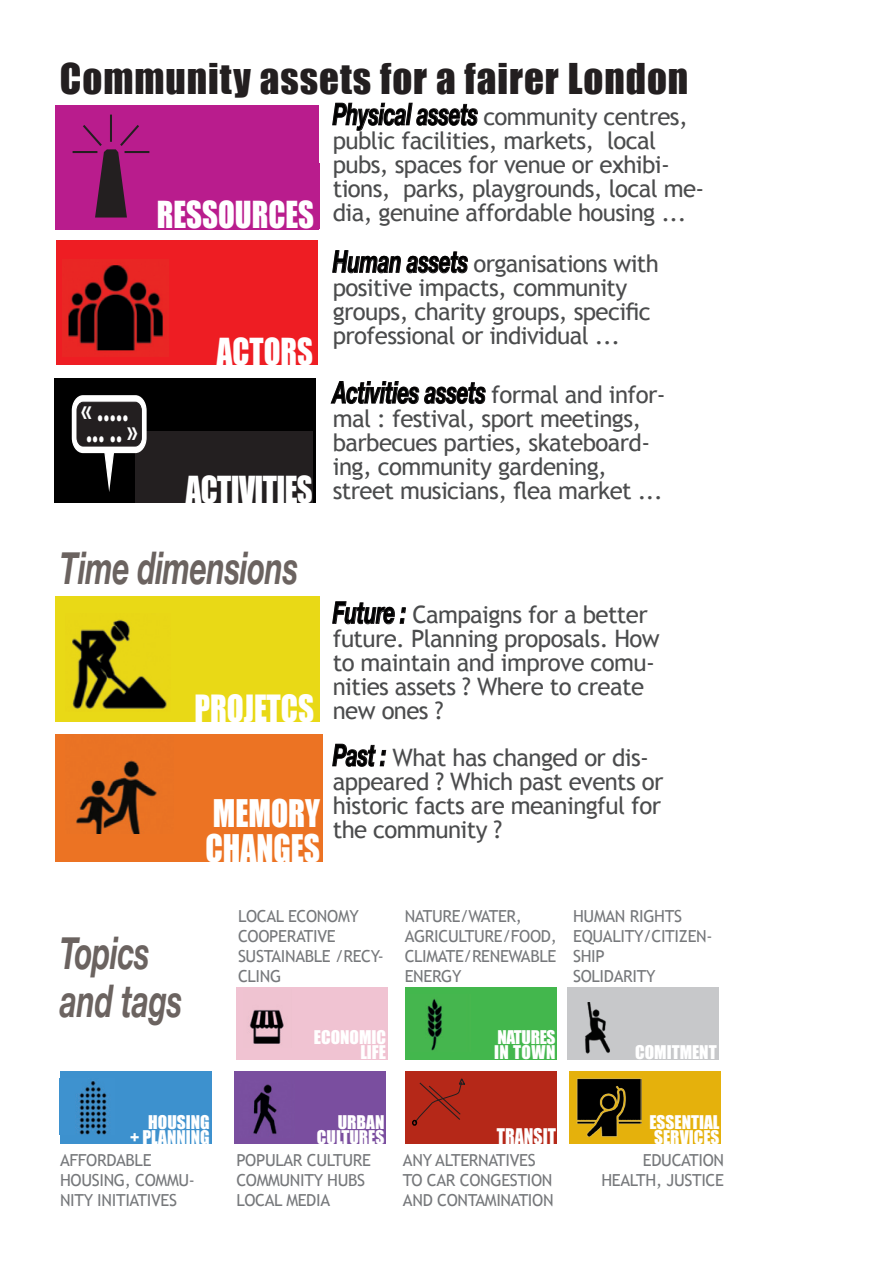
<style>
.page{position:relative;width:893px;height:1263px;background:#fff}
.page>*{position:absolute;margin:0;border:0;box-sizing:border-box;transform-origin:0 0}
.t1{font:italic 700 45px "Helvetica Neue";letter-spacing:-.01em;color:#6b6360;scale:.67 1}
.t2{font:39px "Impact";letter-spacing:.025em;color:#231f20}
.t3{font:34.95px "Impact";color:#fff;scale:.9 1}
.t4{font:34.5px "Impact";color:#fff;scale:.9 1}
.t5{font:34.2px "Impact";color:#fff;scale:.9 1}
.t6{font:34.2px "Impact";letter-spacing:-.02em;color:#fff;scale:.9 1}
.t7{font:700 33px "Myriad Pro";color:#fff;scale:.73 1}
.t8{font:italic 700 30.3px "Helvetica Neue";letter-spacing:-.01em;color:#000;scale:.67 1}
.t9{font:24px/24px "Trebuchet MS";letter-spacing:-.025em;color:#4b4c4d}
.t10{font:19.8px "Impact";color:#fff;scale:.9 1}
.t11{font:17.4px "Impact";color:#fff}
.t12{font:17.4px "Impact";letter-spacing:-.02em;color:#fff}
.t13{font:16.5px/20px "Trebuchet MS";letter-spacing:-.02em;color:#76787b}
.s1{font-family:"Helvetica Neue";font-weight:700;font-style:italic;font-size:30.3px;color:#000}
.s2{font-family:"Trebuchet MS";font-weight:400;font-style:normal;font-size:24px;color:#4b4c4d}
</style>
<div class="page">
<div style="left:55px;top:105px;width:264px;height:125px;background:#b91c8d"></div>
<div style="left:56px;top:240px;width:262px;height:125px;background:#ee1d23"></div>
<img style="left:68px;top:264px;width:96px;height:87px">
<div style="left:54px;top:378px;width:262px;height:125px;background:#000"></div>
<div style="left:135px;top:432px;width:178px;height:71px;background:#231f20"></div>
<svg style="left:72px;top:395px;width:75px;height:97px"></svg>
<svg style="left:332px;top:250px;width:136px;height:24px"></svg>
<svg style="left:331px;top:381px;width:155px;height:24px"></svg>
<svg style="left:72px;top:102px;width:406px;height:116px"></svg>
<div style="left:55px;top:734px;width:268px;height:128px;background:#ec7323"></div>
<img style="left:76px;top:760px;width:81px;height:73px">
<div style="left:55px;top:596px;width:264px;height:126px;background:#e9d916"></div>
<img style="left:72px;top:619px;width:95px;height:90px">
<svg style="left:332px;top:601px;width:74px;height:23px"></svg>
<svg style="left:332px;top:744px;width:54px;height:23px"></svg>
<div style="left:60px;top:1072px;width:152px;height:72px;background:#3d91ce"></div>
<img style="left:75px;top:1080px;width:34px;height:54px">
<div style="left:567px;top:987px;width:151px;height:72px;background:#c7c8ca"></div>
<img style="left:585px;top:1002px;width:25px;height:52px">
<div style="left:406px;top:1072px;width:151px;height:72px;background:#b52818"></div>
<svg style="left:412px;top:1078px;width:53px;height:48px"></svg>
<div style="left:234px;top:1072px;width:152px;height:72px;background:#7a4e9f"></div>
<img style="left:253px;top:1084px;width:24px;height:50px">
<div style="left:570px;top:1072px;width:151px;height:72px;background:#e5b10c"></div>
<img style="left:577px;top:1078px;width:65px;height:59px">
<div style="left:236px;top:987px;width:152px;height:72px;background:#f0c3d2"></div>
<img style="left:249px;top:1009px;width:35px;height:35px">
<div style="left:406px;top:987px;width:151px;height:72px;background:#43b74d"></div>
<img style="left:427px;top:998px;width:16px;height:53px">
<p class="t2" style="left:60px;top:48px;width:630px">Community assets for a fairer London</p>
<h3 class="t7" style="left:81px;top:389px;width:67px">« .....</h3>
<h3 class="t7" style="left:86px;top:409px;width:73px">... .. »</h3>
<p class="t5" style="left:157px;top:188px;width:176px">RESSOURCES</p>
<p class="t5" style="left:217px;top:325px;width:108px">ACTORS</p>
<p class="t6" style="left:186px;top:463px;width:143px">ACTIVITIES</p>
<p class="t9" style="left:333px;top:105px;width:373px"><span class="s1">Physical assets</span> community centres, public facilities, markets, local pubs, spaces for venue or exhibi&shy;tions, parks, playgrounds, local me&shy;dia, genuine affordable housing ...</p>
<p class="t9" style="left:333px;top:252px;width:328px"><span class="s1">Human assets</span> organisations with positive impacts, community groups, charity groups, specific professional or individual ...</p>
<p class="t8" style="left:333px;top:369px;width:498px">Activities assets <span class="s2">formal and infor-</span></p>
<p class="t9" style="left:333px;top:407px;width:332px">mal : festival, sport meetings, barbecues parties, skateboard&shy;ing, community gardening, street musicians, flea market ...</p>
<p class="t1" style="left:60px;top:533px;width:358px">Time dimensions</p>
<p class="t4" style="left:195px;top:682px;width:134px">PROJETCS</p>
<p class="t3" style="left:213px;top:786px;width:121px">MEMORY</p>
<p class="t3" style="left:205px;top:821px;width:129px">CHANGES</p>
<p class="t9" style="left:333px;top:603px;width:328px"><span class="s1">Future :</span> Campaigns for a better future. Planning proposals. How to maintain and improve comu&shy;nities assets ? Where to create new ones ?</p>
<p class="t9" style="left:333px;top:746px;width:332px"><span class="s1">Past :</span> What has changed or dis&shy;appeared ? Which past events or historic facts are meaningful for the community ?</p>
<p class="t1" style="left:60px;top:917px;width:135px">Topics</p>
<p class="t1" style="left:60px;top:965px;width:184px">and tags</p>
<p class="t11" style="left:148px;top:1108px;width:63px">HOUSING</p>
<p class="t11" style="left:130px;top:1124px;width:81px">+ PLANNING</p>
<p class="t13" style="left:60px;top:1151px;width:93px">AFFORDABLE</p>
<p class="t13" style="left:60px;top:1171px;width:136px">HOUSING, COMMU-<br>NITY INITIATIVES</p>
<p class="t13" style="left:238px;top:907px;width:122px">LOCAL ECONOMY</p>
<p class="t13" style="left:238px;top:927px;width:99px">COOPERATIVE</p>
<p class="t13" style="left:238px;top:946px;width:148px">SUSTAINABLE /RECY-<br>CLING</p>
<p class="t13" style="left:405px;top:907px;width:154px">NATURE/WATER,<br>AGRICULTURE/FOOD,<br>CLIMATE/RENEWABLE<br>ENERGY</p>
<p class="t13" style="left:573px;top:907px;width:110px">HUMAN RIGHTS</p>
<p class="t13" style="left:573px;top:927px;width:141px">EQUALITY/CITIZEN-<br>SHIP</p>
<p class="t13" style="left:573px;top:966px;width:84px">SOLIDARITY</p>
<p class="t11" style="left:314px;top:1023px;width:74px">ECONOMIC</p>
<p class="t11" style="left:360px;top:1039px;width:27px">LIFE</p>
<p class="t12" style="left:497px;top:1023px;width:60px">NATURES</p>
<p class="t11" style="left:494px;top:1039px;width:63px">IN TOWN</p>
<p class="t11" style="left:635px;top:1039px;width:83px">COMITMENT</p>
<p class="t11" style="left:338px;top:1108px;width:48px">URBAN</p>
<p class="t11" style="left:317px;top:1124px;width:69px">CULTURES</p>
<p class="t13" style="left:236px;top:1151px;width:136px">POPULAR CULTURE</p>
<p class="t13" style="left:236px;top:1171px;width:130px">COMMUNITY HUBS</p>
<p class="t13" style="left:236px;top:1191px;width:95px">LOCAL MEDIA</p>
<p class="t10" style="left:497px;top:1121px;width:67px">TRANSIT</p>
<p class="t13" style="left:403px;top:1151px;width:151px">ANY ALTERNATIVES<br>TO CAR CONGESTION</p>
<p class="t13" style="left:403px;top:1191px;width:152px">AND CONTAMINATION</p>
<p class="t11" style="left:649px;top:1108px;width:72px">ESSENTIAL</p>
<p class="t11" style="left:654px;top:1124px;width:67px">SERVICES</p>
<p class="t13" style="left:643px;top:1151px;width:83px">EDUCATION</p>
<p class="t13" style="left:601px;top:1171px;width:124px">HEALTH, JUSTICE</p>
</div>
